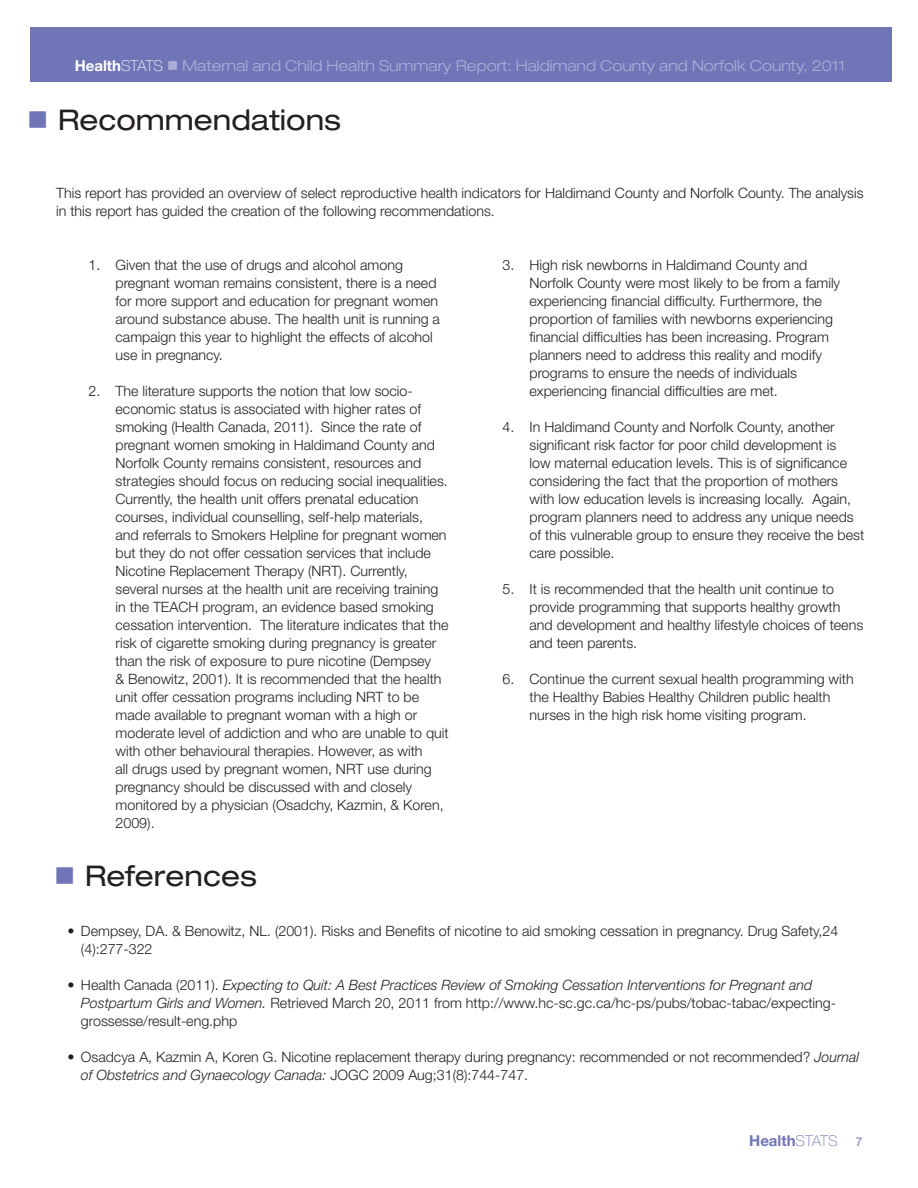
<style>
.page{position:relative;width:918px;height:1188px;background:#fff}
.page>*{position:absolute;margin:0;border:0;box-sizing:border-box;transform-origin:0 0}
.t1{font:expanded 28.5px "Helvetica Neue";color:#231f20}
.t2{font:300 expanded 15px "Helvetica Neue";color:#adafd8}
.t3{font:700 15px "Helvetica Neue";color:#6f75b7}
.t4{font:300 14.25px/18px "Helvetica Neue";color:#231f20}
.s1{font-weight:700;font-stretch:normal;color:#fff}
.s2{font-weight:100;font-stretch:normal;color:#fff}
.s3{color:#6f75b7}
.s4{font-style:italic}
.s5{font-weight:100}
.s6{font-weight:400;font-size:12px}
</style>
<div class="page">
<div style="left:30px;top:27px;width:861px;height:55px;background:#6f75b7"></div>
<p class="t2" style="left:75px;top:57px;width:772px"><span class="s1">Health</span><span class="s2">STATS</span> ■ Maternal and Child Health Summary Report: Haldimand County and Norfolk County, 2011</p>
<h1 class="t1" style="left:27px;top:103px;width:316px"><span class="s3">■</span> Recommendations</h1>
<p class="t4" style="left:56px;top:184px;width:809px">This report has provided an overview of select reproductive health indicators for Haldimand County and Norfolk County. The analysis in this report has guided the creation of the following recommendations.</p>
<p class="t4" style="left:116px;top:256px;width:326px;text-indent:-27px">1. Given that the use of drugs and alcohol among pregnant woman remains consistent, there is a need for more support and education for pregnant women around substance abuse. The health unit is running a campaign this year to highlight the effects of alcohol use in pregnancy.</p>
<p class="t4" style="left:116px;top:382px;width:335px;text-indent:-27px">2. The literature supports the notion that low socio&shy;economic status is associated with higher rates of smoking (Health Canada, 2011). Since the rate of pregnant women smoking in Haldimand County and Norfolk County remains consistent, resources and strategies should focus on reducing social inequalities.<br>Currently, the health unit offers prenatal education courses, individual counselling, self-help materials, and referrals to Smokers Helpline for pregnant women but they do not offer cessation services that include Nicotine Replacement Therapy (NRT). Currently, several nurses at the health unit are receiving training in the TEACH program, an evidence based smoking cessation intervention. The literature indicates that the risk of cigarette smoking during pregnancy is greater than the risk of exposure to pure nicotine (Dempsey<br>&amp; Benowitz, 2001). It is recommended that the health unit offer cessation programs including NRT to be made available to pregnant woman with a high or moderate level of addiction and who are unable to quit with other behavioural therapies. However, as with<br>all drugs used by pregnant women, NRT use during pregnancy should be discussed with and closely monitored by a physician (Osadchy, Kazmin, &amp; Koren, 2009).</p>
<p class="t4" style="left:530px;top:256px;width:312px;text-indent:-27px">3. High risk newborns in Haldimand County and Norfolk County were most likely to be from a family experiencing financial difficulty. Furthermore, the proportion of families with newborns experiencing financial difficulties has been increasing. Program planners need to address this reality and modify programs to ensure the needs of individuals experiencing financial difficulties are met.</p>
<p class="t4" style="left:530px;top:418px;width:336px;text-indent:-27px">4. In Haldimand County and Norfolk County, another significant risk factor for poor child development is<br>low maternal education levels. This is of significance considering the fact that the proportion of mothers with low education levels is increasing locally. Again, program planners need to address any unique needs of this vulnerable group to ensure they receive the best care possible.</p>
<p class="t4" style="left:530px;top:580px;width:335px;text-indent:-27px">5. It is recommended that the health unit continue to provide programming that supports healthy growth and development and healthy lifestyle choices of teens and teen parents.</p>
<p class="t4" style="left:530px;top:670px;width:326px;text-indent:-27px">6. Continue the current sexual health programming with the Healthy Babies Healthy Children public health nurses in the high risk home visiting program.</p>
<h1 class="t1" style="left:54px;top:859px;width:204px"><span class="s3">■</span> References</h1>
<p class="t4" style="left:81px;top:922px;width:759px;text-indent:-13px">• Dempsey, DA. &amp; Benowitz, NL. (2001). Risks and Benefits of nicotine to aid smoking cessation in pregnancy. Drug Safety,24 (4):277-322</p>
<p class="t4" style="left:81px;top:976px;width:757px;text-indent:-13px">• Health Canada (2011). <span class="s4">Expecting to Quit: A Best Practices Review of Smoking Cessation Interventions for Pregnant and<br>Postpartum Girls and Women.</span> Retrieved March 20, 2011 from http://www.hc-sc.gc.ca/hc-ps/pubs/tobac-tabac/expecting&shy;grossesse/result-eng.php</p>
<p class="t4" style="left:81px;top:1048px;width:780px;text-indent:-13px">• Osadcya A, Kazmin A, Koren G. Nicotine replacement therapy during pregnancy: recommended or not recommended? <span class="s4">Journal of Obstetrics and Gynaecology Canada:</span> JOGC 2009 Aug;31(8):744-747.</p>
<p class="t3" style="left:749px;top:1132px;width:115px">Health<span class="s5">STATS</span> <span class="s6">7</span></p>
</div>
